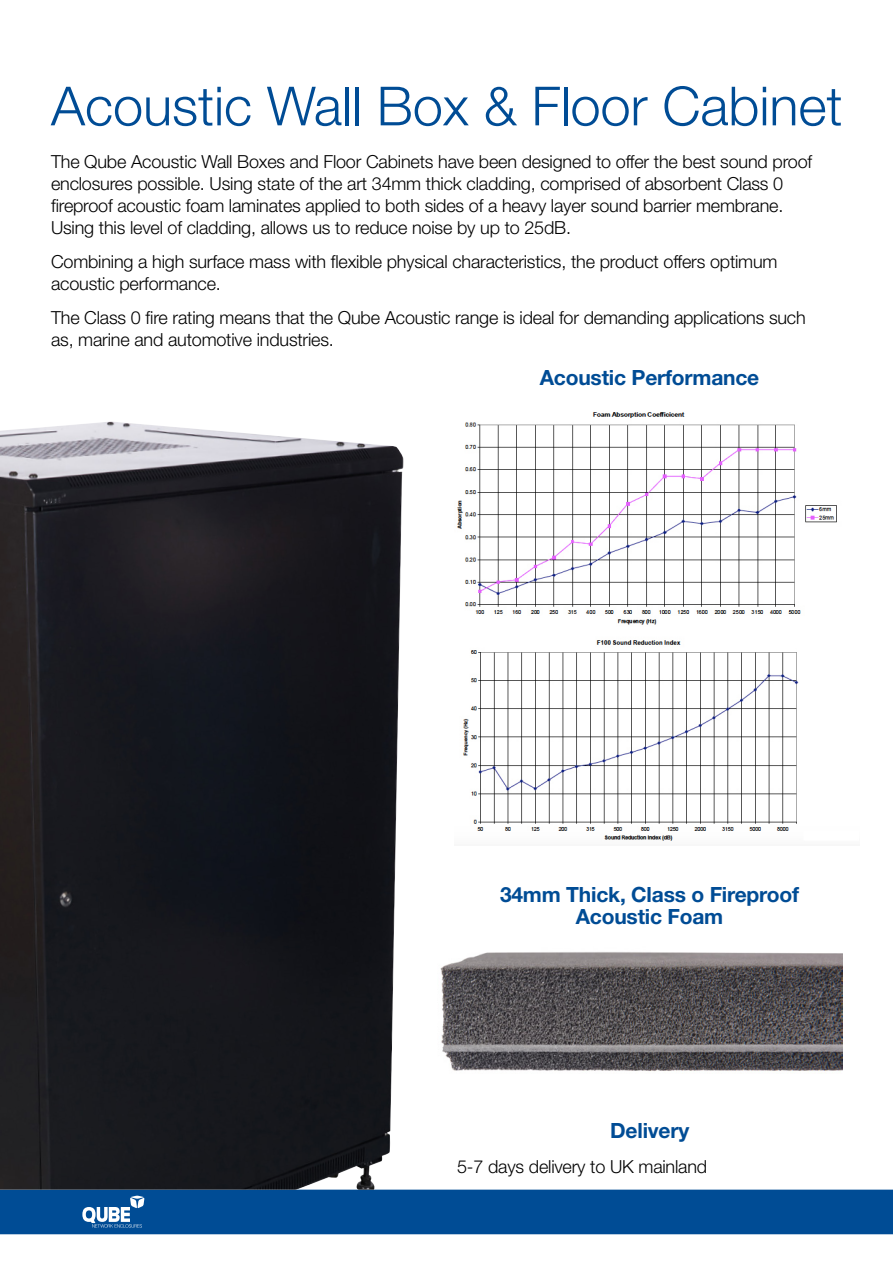
<style>
.page{position:relative;width:893px;height:1263px;background:#fff}
.page>*{position:absolute;margin:0;border:0;box-sizing:border-box;transform-origin:0 0}
.t1{font:300 54px "Helvetica Neue";color:#004c95}
.t2{font:700 21px/21.8px "Helvetica Neue";letter-spacing:-.01em;color:#004c95;text-align:center}
.t3{font:300 18px/21.8px "Helvetica Neue";letter-spacing:-.01em;color:#000}
</style>
<div class="page">
<div style="left:0;top:1189px;width:893px;height:45px;background:#004c95"></div>
<img style="left:440px;top:952px;width:402px;height:121px">
<img style="left:457px;top:412px;width:380px;height:429px">
<img style="left:0;top:421px;width:404px;height:768px">
<h1 class="t1" style="left:51px;top:73px;width:793px">Acoustic Wall Box &amp; Floor Cabinet</h1>
<p class="t3" style="left:51px;top:151px;width:763px">The Qube Acoustic Wall Boxes and Floor Cabinets have been designed to offer the best sound proof enclosures possible. Using state of the art 34mm thick cladding, comprised of absorbent Class 0 fireproof acoustic foam laminates applied to both sides of a heavy layer sound barrier membrane.<br>Using this level of cladding, allows us to reduce noise by up to 25dB.</p>
<p class="t3" style="left:51px;top:250px;width:728px">Combining a high surface mass with flexible physical characteristics, the product offers optimum acoustic performance.</p>
<p class="t3" style="left:51px;top:307px;width:756px">The Class 0 fire rating means that the Qube Acoustic range is ideal for demanding applications such as, marine and automotive industries.</p>
<p class="t2" style="left:540px;top:366px;width:221px">Acoustic Performance</p>
<p class="t2" style="left:500px;top:883px;width:300px">34mm Thick, Class o Fireproof<br>Acoustic Foam</p>
<p class="t2" style="left:610px;top:1119px;width:81px">Delivery</p>
<p class="t3" style="left:457px;top:1155px;width:252px">5-7 days delivery to UK mainland</p>
</div>
